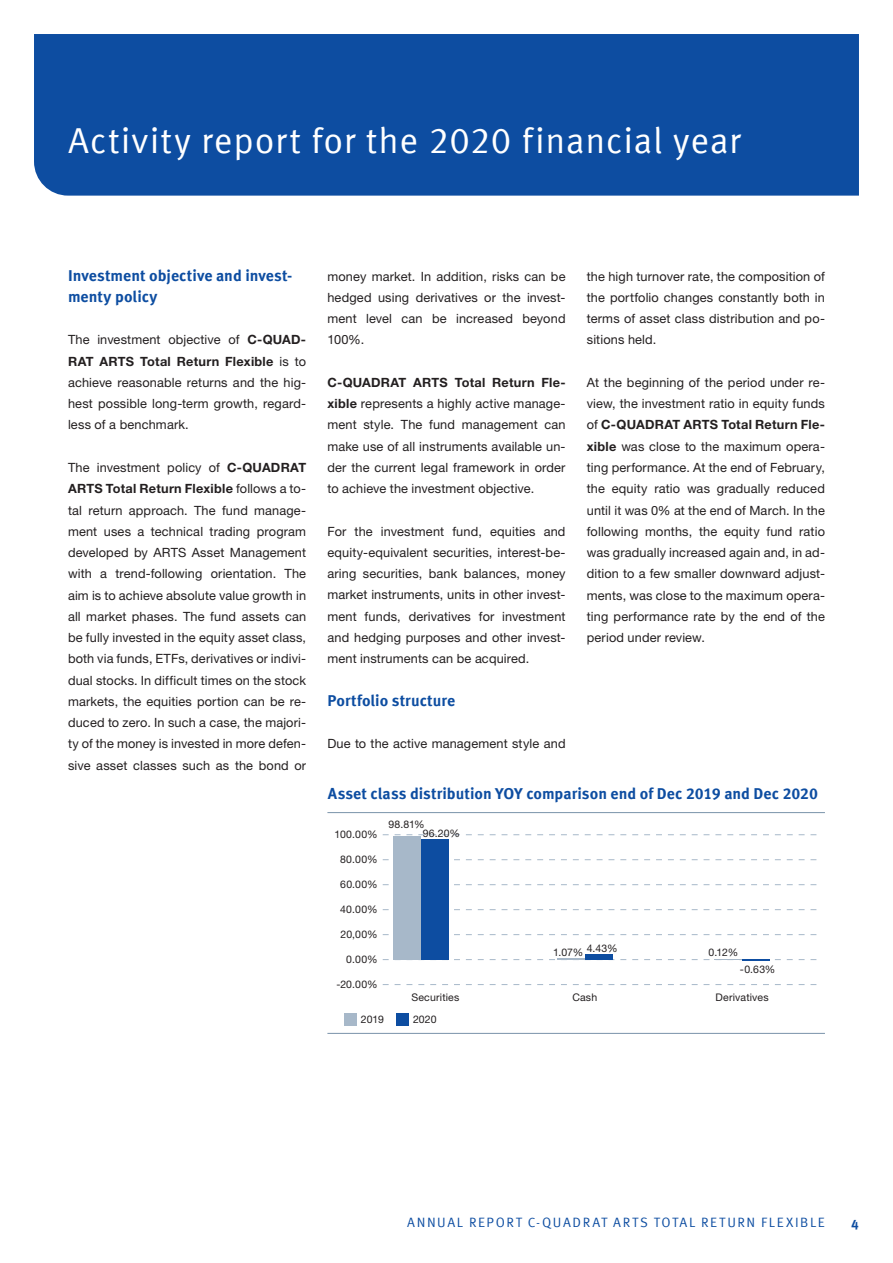
<style>
.page{position:relative;width:893px;height:1263px;background:#fff}
.page>*{position:absolute;margin:0;border:0;box-sizing:border-box;transform-origin:0 0}
.t1{font:36px "Meta Offc Pro Norm";letter-spacing:.015em;color:#fff}
.t2{font:700 15.75px/21.3px "Meta Offc Pro";color:#0d4da1}
.t3{font:13.5px "Meta Offc Pro Norm";letter-spacing:.12em;color:#0d4da1}
.t4{font:700 13.5px "Meta Offc Pro";color:#0d4da1}
.t5{font:12.75px/21.3px "Helvetica Neue LTW1 G";letter-spacing:.01em;color:#231f20;text-align:justify}
.t6{font:10.5px "Helvetica Neue LTW1 G";letter-spacing:.02em;color:#231f20}
.s1{font-weight:700}
</style>
<div class="page">
<div style="left:34px;top:34px;width:825px;height:162px;background:#0d4da1"></div>
<svg style="left:383px;top:859px;width:433px;height:1px"></svg>
<svg style="left:383px;top:834px;width:433px;height:1px"></svg>
<svg style="left:383px;top:884px;width:433px;height:1px"></svg>
<svg style="left:383px;top:909px;width:433px;height:1px"></svg>
<svg style="left:383px;top:934px;width:433px;height:1px"></svg>
<svg style="left:383px;top:984px;width:433px;height:1px"></svg>
<div style="left:421px;top:840px;width:28px;height:120px;background:#0d4da1"></div>
<div style="left:393px;top:837px;width:28px;height:123px;background:#a7b8c9"></div>
<hr style="left:557px;top:958px;width:28px;height:2px;background:#a7b8c9">
<svg style="left:383px;top:959px;width:433px;height:1px"></svg>
<div style="left:585px;top:954px;width:28px;height:6px;background:#0d4da1"></div>
<hr style="left:327px;top:812px;width:498px;height:1px;background:#7a93aa">
<hr style="left:327px;top:1033px;width:498px;height:1px;background:#7a93aa">
<div style="left:396px;top:1013px;width:12px;height:12px;background:#0d4da1"></div>
<div style="left:344px;top:1013px;width:13px;height:12px;background:#a7b8c9"></div>
<h1 class="t1" style="left:68px;top:113px;width:674px">Activity report for the 2020 financial year</h1>
<p class="t2" style="left:68px;top:264px;width:226px">Investment objective and invest&shy;menty policy</p>
<p class="t5" style="left:68px;top:329px;width:240px">The investment objective of <span class="s1">C-QUAD-RAT ARTS Total Return Flexible</span> is to achieve reasonable returns and the hig&shy;hest possible long-term growth, regard&shy;less of a benchmark.</p>
<p class="t5" style="left:68px;top:457px;width:240px">The investment policy of <span class="s1">C-QUADRAT ARTS Total Return Flexible</span> follows a to&shy;tal return approach. The fund manage&shy;ment uses a technical trading program developed by ARTS Asset Management with a trend-following orientation. The aim is to achieve absolute value growth in all market phases. The fund assets can be fully invested in the equity asset class, both via funds, ETFs, derivatives or indivi&shy;dual stocks. In difficult times on the stock markets, the equities portion can be re&shy;duced to zero. In such a case, the majori&shy;ty of the money is invested in more defen&shy;sive asset classes such as the bond or</p>
<p class="t5" style="left:327px;top:265px;width:240px">money market. In addition, risks can be hedged using derivatives or the invest&shy;ment level can be increased beyond 100%.</p>
<p class="t5" style="left:327px;top:372px;width:240px"><span class="s1">C-QUADRAT ARTS Total Return Fle&shy;xible</span> represents a highly active manage&shy;ment style. The fund management can make use of all instruments available un&shy;der the current legal framework in order to achieve the investment objective.</p>
<p class="t5" style="left:327px;top:520px;width:240px">For the investment fund, equities and equity-equivalent securities, interest-be&shy;aring securities, bank balances, money market instruments, units in other invest&shy;ment funds, derivatives for investment and hedging purposes and other invest&shy;ment instruments can be acquired.</p>
<p class="t2" style="left:327px;top:689px;width:129px">Portfolio structure</p>
<p class="t5" style="left:327px;top:733px;width:240px">Due to the active management style and</p>
<p class="t5" style="left:587px;top:265px;width:240px">the high turnover rate, the composition of the portfolio changes constantly both in terms of asset class distribution and po&shy;sitions held.</p>
<p class="t5" style="left:587px;top:372px;width:240px">At the beginning of the period under re&shy;view, the investment ratio in equity funds of <span class="s1">C-QUADRAT ARTS Total Return Fle&shy;xible</span> was close to the maximum opera&shy;ting performance. At the end of February, the equity ratio was gradually reduced until it was 0% at the end of March. In the following months, the equity fund ratio was gradually increased again and, in ad&shy;dition to a few smaller downward adjust&shy;ments, was close to the maximum opera&shy;ting performance rate by the end of the period under review.</p>
<p class="t2" style="left:328px;top:782px;width:492px">Asset class distribution YOY comparison end of Dec 2019 and Dec 2020</p>
<p class="t6" style="left:335px;top:827px;width:44px">100.00%</p>
<p class="t6" style="left:340px;top:852px;width:39px">80.00%</p>
<p class="t6" style="left:340px;top:878px;width:39px">60.00%</p>
<p class="t6" style="left:340px;top:903px;width:39px">40.00%</p>
<p class="t6" style="left:340px;top:928px;width:39px">20,00%</p>
<p class="t6" style="left:346px;top:953px;width:33px">0.00%</p>
<p class="t6" style="left:336px;top:978px;width:43px">-20.00%</p>
<p class="t6" style="left:388px;top:818px;width:38px">98.81%</p>
<p class="t6" style="left:423px;top:827px;width:39px">96.20%</p>
<p class="t6" style="left:553px;top:944px;width:66px">1.07% 4.43%</p>
<p class="t6" style="left:709px;top:945px;width:31px">0.12%</p>
<p class="t6" style="left:740px;top:963px;width:37px">-0.63%</p>
<p class="t6" style="left:411px;top:990px;width:50px">Securities</p>
<p class="t6" style="left:572px;top:990px;width:26px">Cash</p>
<p class="t6" style="left:716px;top:990px;width:55px">Derivatives</p>
<p class="t6" style="left:361px;top:1013px;width:24px">2019</p>
<p class="t6" style="left:413px;top:1013px;width:25px">2020</p>
<p class="t3" style="left:407px;top:1211px;width:264px">ANNUAL REPORT C-QUADRAT ARTS Total</p>
<p class="t3" style="left:701px;top:1211px;width:19px">Return</p>
<p class="t3" style="left:761px;top:1211px;width:57px">Fle xi ble</p>
<p class="t4" style="left:851px;top:1214px;width:9px">4</p>
</div>
